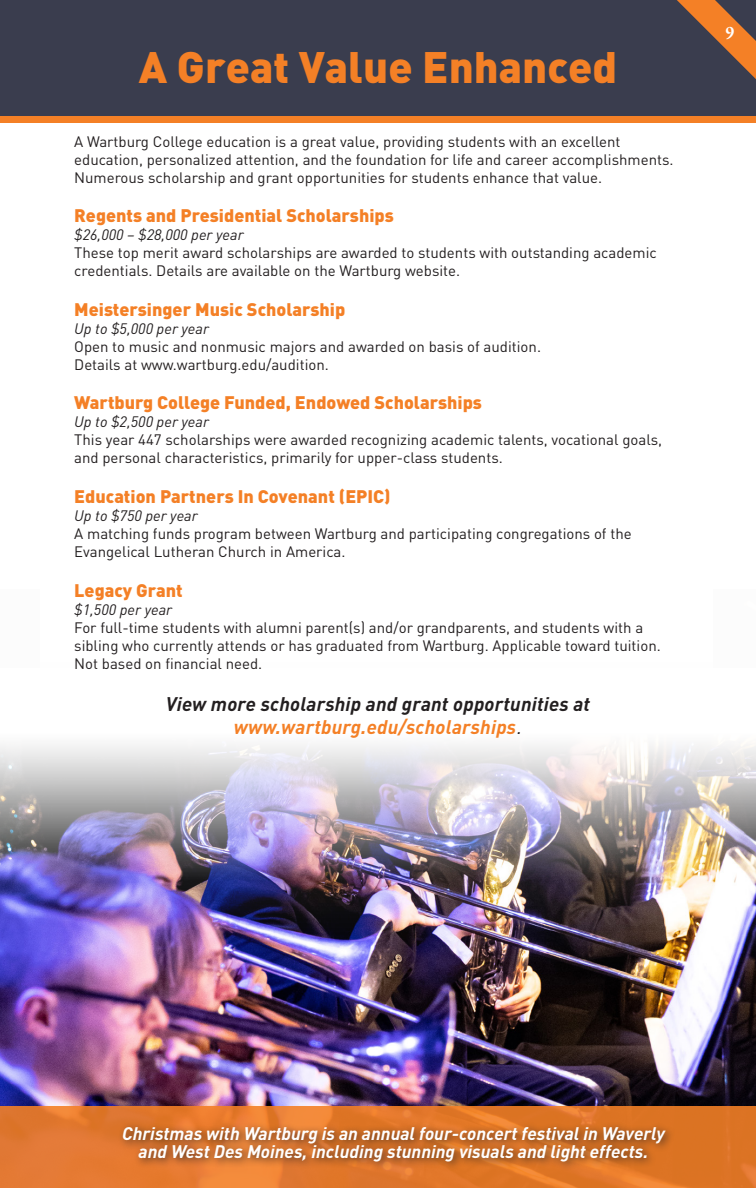
<style>
.page{position:relative;width:756px;height:1188px;background:#fff}
.page>*{position:absolute;margin:0;border:0;box-sizing:border-box;transform-origin:0 0}
.headers{font:900 43.5px "DINOT";color:#f48026}
.t1{font:italic 700 19.5px/22.5px "DINOT";letter-spacing:.01em;color:#231f20;text-align:center}
.t2{font:900 18px "DINOT";color:#f48026}
.Caption_Style{font:italic 700 18px/18px "DINOT";color:#fff;text-align:center}
.Centered_Section_of{font:700 18px "Garamond Premr Pro";color:#fff}
.t3{font:15px/18px "DINOT";color:#231f20}
.t4{font:italic 15px "DINOT";color:#231f20}
.s1{color:#f48026}
.s2{font-weight:400}
</style>
<div class="page">
<div style="left:0;top:0;width:756px;height:117px;background:#3a3d4e"></div>
<div style="left:0;top:117px;width:756px;height:6px;background:#f48026"></div>
<img style="left:0;top:909px;width:756px;height:197px">
<img style="left:0;top:745px;width:756px;height:164px">
<div style="left:40px;top:494px;width:673px;height:253px;background:#fff"></div>
<svg style="left:0;top:1106px;width:756px;height:82px;background:#e2782c"></svg>
<div style="left:117px;top:1122px;width:558px;height:49px;background:#231f20;opacity:.75"></div>
<svg style="left:677px;top:0;width:79px;height:79px"></svg>
<p class="headers" style="left:139px;top:38px;width:480px">A Great Value Enhanced</p>
<p class="t3" style="left:74px;top:132px;width:601px">A Wartburg College education is a great value, providing students with an excellent education, personalized attention, and the foundation for life and career accomplishments.<br>Numerous scholarship and grant opportunities for students enhance that value.</p>
<p class="t2" style="left:74px;top:204px;width:321px">Regents and Presidential Scholarships</p>
<p class="t4" style="left:74px;top:225px;width:171px">$26,000 – $28,000 per year</p>
<p class="t3" style="left:74px;top:243px;width:584px">These top merit award scholarships are awarded to students with outstanding academic credentials. Details are available on the Wartburg website.</p>
<p class="t2" style="left:74px;top:297px;width:273px">Meistersinger Music Scholarship</p>
<p class="t4" style="left:74px;top:318px;width:136px">Up to $5,000 per year</p>
<p class="t3" style="left:74px;top:337px;width:468px">Open to music and nonmusic majors and awarded on basis of audition.</p>
<p class="t3" style="left:74px;top:355px;width:256px">Details at www.wartburg.edu/audition.</p>
<p class="t2" style="left:74px;top:391px;width:409px">Wartburg College Funded, Endowed Scholarships</p>
<p class="t4" style="left:74px;top:412px;width:136px">Up to $2,500 per year</p>
<p class="t3" style="left:74px;top:431px;width:589px">This year 447 scholarships were awarded recognizing academic talents, vocational goals, and personal characteristics, primarily for upper-class students.</p>
<p class="t2" style="left:74px;top:484px;width:318px">Education Partners In Covenant (EPIC)</p>
<p class="t4" style="left:74px;top:505px;width:125px">Up to $750 per year</p>
<p class="t3" style="left:74px;top:524px;width:559px">A matching funds program between Wartburg and participating congregations of the<br>Evangelical Lutheran Church in America.</p>
<p class="t2" style="left:74px;top:578px;width:110px">Legacy Grant</p>
<p class="t4" style="left:74px;top:599px;width:99px">$1,500 per year</p>
<p class="t3" style="left:74px;top:618px;width:588px">For full-time students with alumni parent(s) and/or grandparents, and students with a sibling who currently attends or has graduated from Wartburg. Applicable toward tuition.<br>Not based on financial need.</p>
<p class="t1" style="left:166px;top:692px;width:426px">View more scholarship and grant opportunities at <span class="s1">www.wartburg.edu/scholarships</span><span class="s2">.</span></p>
<p class="Centered_Section_of" style="left:725px;top:21px;width:11px">9</p>
<p class="Caption_Style" style="left:122px;top:1124px;width:544px">Christmas with Wartburg is an annual four-concert festival in Waverly and West Des Moines, including stunning visuals and light effects.</p>
</div>
